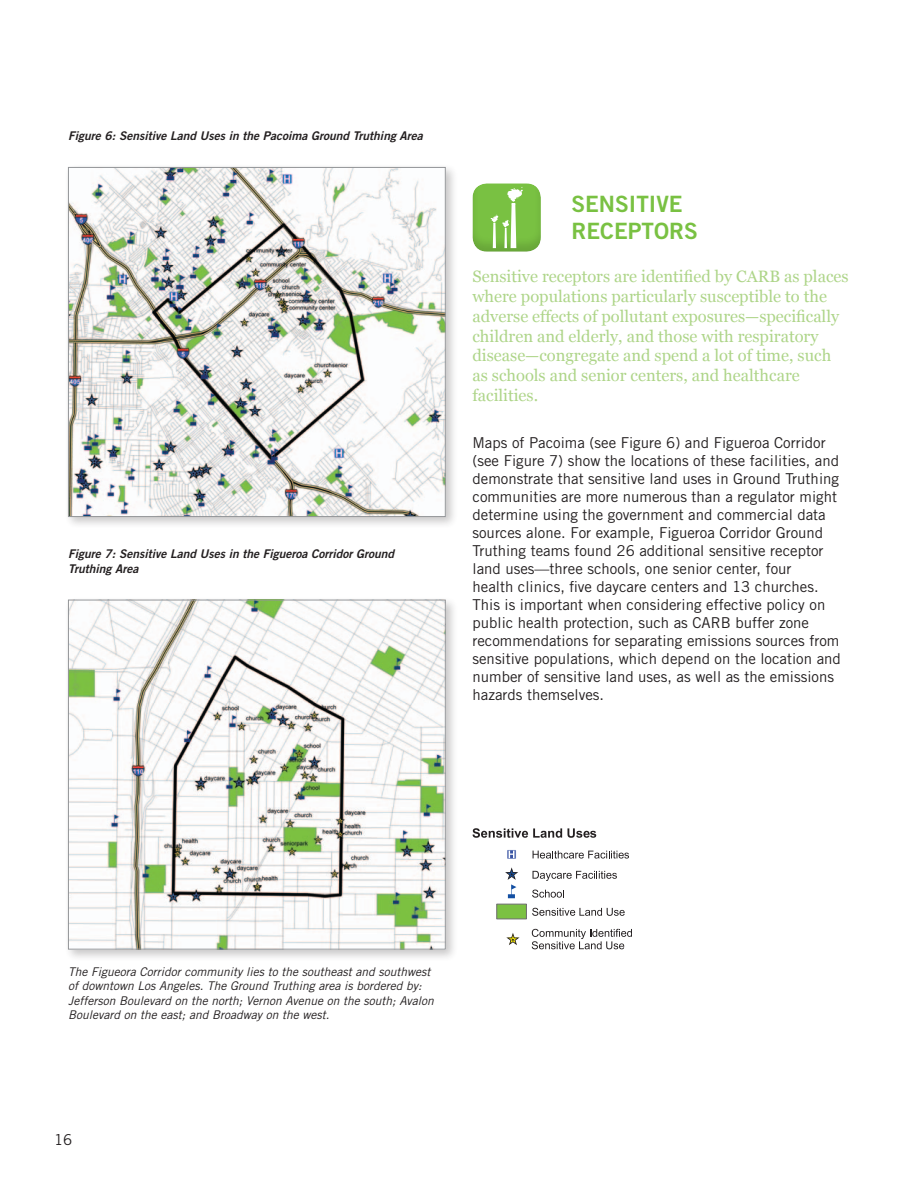
<style>
.page{position:relative;width:918px;height:1188px;background:#fff}
.page>*{position:absolute;margin:0;border:0;box-sizing:border-box;transform-origin:0 0}
.Exclamation_head{font:22.5px/27px "Trade Gothic LT Std Bd 2";color:#79c142}
.t1{font:16.5px/19.8px "Georgia";color:#aed589}
._1_text{font:15px/18px "Trade Gothic LT Std";color:#231f20}
.page_numbers{font:15px "Trade Gothic LT Std";color:#231f20}
.t2{font:italic 12px/14.4px "Trade Gothic LT Std";color:#231f20}
.t3{font:12px/14.4px "Trade Gothic LT Std Bd 2 Obl";color:#231f20}
</style>
<div class="page">
<div style="left:472px;top:182px;width:69px;height:70px;background:#231f20;opacity:.16"></div>
<svg style="left:491px;top:187px;width:32px;height:61px"></svg>
<div style="left:64px;top:596px;width:394px;height:366px;background:#231f20;opacity:.25"></div>
<img style="left:70px;top:602px;width:374px;height:345px">
<div style="left:68px;top:600px;width:378px;height:349px;border:1px solid #939598"></div>
<div style="left:64px;top:164px;width:394px;height:366px;background:#231f20;opacity:.25"></div>
<img style="left:70px;top:169px;width:374px;height:346px">
<div style="left:68px;top:167px;width:378px;height:350px;border:1px solid #939598"></div>
<svg style="left:472px;top:828px;width:124px;height:10px"></svg>
<svg style="left:507px;top:850px;width:9px;height:9px"></svg>
<svg style="left:533px;top:851px;width:96px;height:8px"></svg>
<svg style="left:533px;top:871px;width:84px;height:10px"></svg>
<svg style="left:532px;top:890px;width:32px;height:8px"></svg>
<div style="left:497px;top:904px;width:30px;height:15px;background:#7bc142;border:1px solid #6d6d6e"></div>
<svg style="left:532px;top:908px;width:93px;height:8px"></svg>
<svg style="left:505px;top:867px;width:13px;height:31px"></svg>
<svg style="left:532px;top:929px;width:100px;height:20px"></svg>
<svg style="left:506px;top:933px;width:14px;height:12px"></svg>
<p class="t3" style="left:68px;top:129px;width:356px">Figure 6: Sensitive Land Uses in the Pacoima Ground Truthing Area</p>
<p class="t3" style="left:68px;top:547px;width:327px">Figure 7: Sensitive Land Uses in the Figueroa Corridor Ground<br>Truthing Area</p>
<p class="Exclamation_head" style="left:572px;top:190px;width:128px">SENSITIVE<br>RECEPTORS</p>
<p class="t1" style="left:472px;top:267px;width:378px">Sensitive receptors are identified by CARB as places where populations particularly susceptible to the adverse effects of pollutant exposures—specifically children and elderly, and those with respiratory disease—congregate and spend a lot of time, such as schools and senior centers, and healthcare facilities.</p>
<p class="_1_text" style="left:472px;top:433px;width:370px">Maps of Pacoima (see Figure 6) and Figueroa Corridor (see Figure 7) show the locations of these facilities, and demonstrate that sensitive land uses in Ground Truthing communities are more numerous than a regulator might determine using the government and commercial data sources alone. For example, Figueroa Corridor Ground Truthing teams found 26 additional sensitive receptor land uses—three schools, one senior center, four<br>health clinics, five daycare centers and 13 churches.<br>This is important when considering effective policy on public health protection, such as CARB buffer zone recommendations for separating emissions sources from sensitive populations, which depend on the location and number of sensitive land uses, as well as the emissions hazards themselves.</p>
<p class="t2" style="left:68px;top:965px;width:367px">The Figueora Corridor community lies to the southeast and southwest of downtown Los Angeles. The Ground Truthing area is bordered by:<br>Jefferson Boulevard on the north; Vernon Avenue on the south; Avalon Boulevard on the east; and Broadway on the west.</p>
<p class="page_numbers" style="left:54px;top:1130px;width:20px">16</p>
</div>
